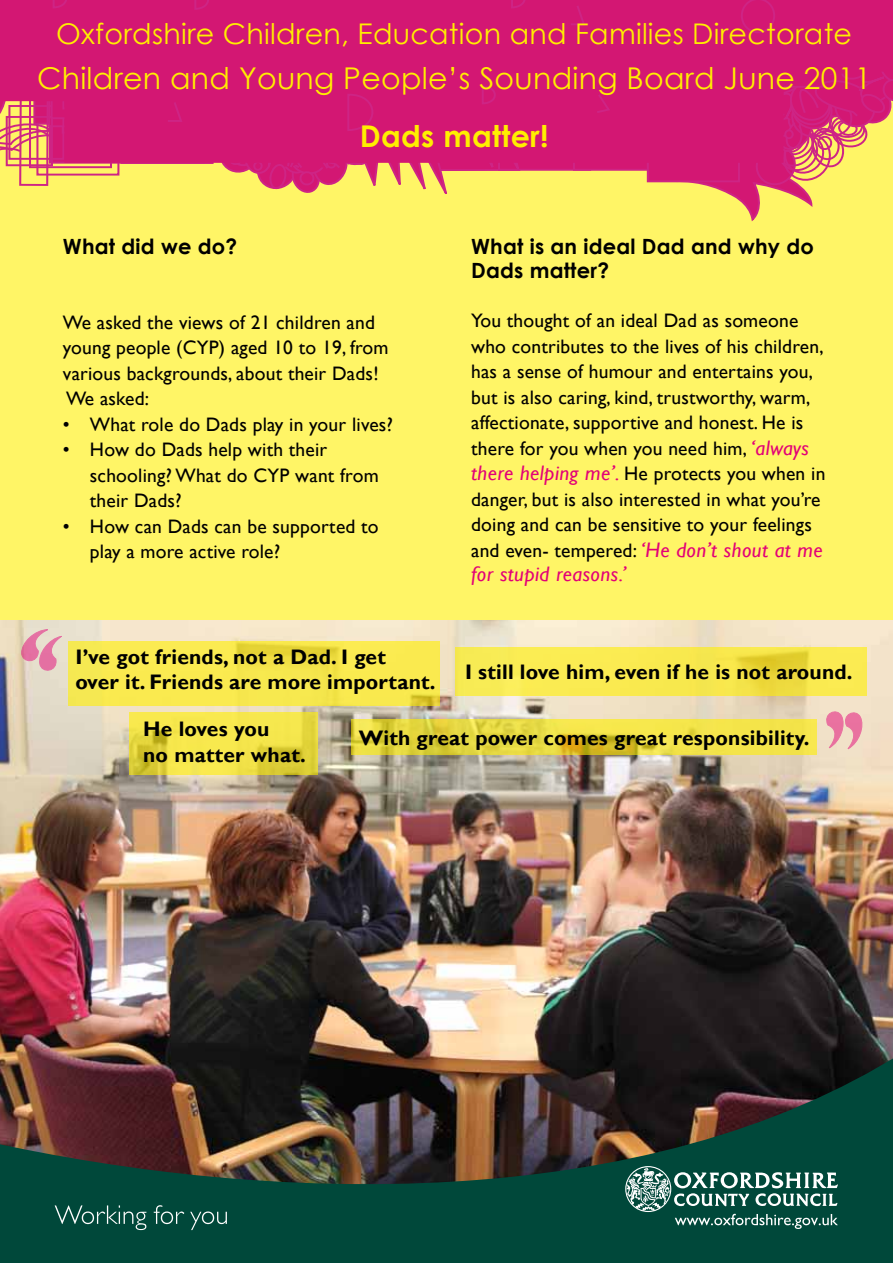
<style>
.page{position:relative;width:893px;height:1263px;background:#fff566}
.page>*{position:absolute;margin:0;border:0;box-sizing:border-box;transform-origin:0 0}
.t1{font:30px "Century Gothic";letter-spacing:.01em;color:#ffef00}
.t2{font:700 30px "Century Gothic";letter-spacing:.01em;color:#ffef00}
.t3{font:28.5px "Century Gothic";letter-spacing:.01em;color:#ffef00}
.t4{font:700 21px/25.5px "Gill Sans";letter-spacing:.01em;color:#000}
.t5{font:700 21px/24px "Century Gothic";letter-spacing:.01em;color:#000}
.t6{font:italic 21px "Gill Sans";letter-spacing:.02em;color:#e20177}
.t7{font:19.5px/25.5px "Gill Sans";letter-spacing:.01em;color:#000}
.s1{font-style:italic;font-size:21px;color:#e20177}
</style>
<div class="page">
<svg style="left:0;top:0;width:893px;height:222px"></svg>
<img style="left:0;top:621px;width:893px;height:430px">
<img style="left:0;top:1051px;width:893px;height:212px">
<svg style="left:625px;top:1166px;width:213px;height:63px"></svg>
<svg style="left:55px;top:1205px;width:172px;height:25px"></svg>
<svg style="left:68px;top:641px;width:372px;height:65px;fill:#faea4f"></svg>
<svg style="left:130px;top:712px;width:188px;height:63px;fill:#f5e64c"></svg>
<svg style="left:455px;top:647px;width:411px;height:49px;fill:#f9ea50"></svg>
<svg style="left:351px;top:720px;width:465px;height:35px;fill:#ede048"></svg>
<svg style="left:21px;top:629px;width:41px;height:45px"></svg>
<svg style="left:822px;top:708px;width:43px;height:41px"></svg>
<h2 class="t3" style="left:56px;top:13px;width:797px">Oxfordshire Children, Education and Families Directorate</h2>
<h1 class="t1" style="left:37px;top:57px;width:836px">Children and Young People’s Sounding Board June 2011</h1>
<h1 class="t2" style="left:360px;top:113px;width:190px">Dads matter!</h1>
<p class="t5" style="left:63px;top:233px;width:176px">What did we do?</p>
<p class="t7" style="left:63px;top:310px;width:327px">We asked the views of 21 children and young people (CYP) aged 10 to 19, from various backgrounds, about their Dads!<br>We asked:</p>
<p class="t7" style="left:63px;top:412px;width:332px">• What role do Dads play in your lives?</p>
<p class="t7" style="left:90px;top:437px;width:290px;text-indent:-27px">• How do Dads help with their schooling? What do CYP want from their Dads?</p>
<p class="t7" style="left:90px;top:514px;width:290px;text-indent:-27px">• How can Dads can be supported to play a more active role?</p>
<p class="t5" style="left:471px;top:233px;width:344px">What is an ideal Dad and why do<br>Dads matter?</p>
<p class="t7" style="left:471px;top:308px;width:356px">You thought of an ideal Dad as someone who contributes to the lives of his children, has a sense of humour and entertains you, but is also caring, kind, trustworthy, warm, affectionate, supportive and honest. He is there for you when you need him, <span class="s1">‘always there helping me’.</span> He protects you when in danger, but is also interested in what you’re doing and can be sensitive to your feelings and even- tempered: <span class="s1">‘He don’t shout at me</span></p>
<p class="t6" style="left:471px;top:562px;width:157px">for stupid reasons.’</p>
<p class="t4" style="left:75px;top:644px;width:362px">I’ve got friends, not a Dad. I get<br>over it. Friends are more important.</p>
<p class="t4" style="left:143px;top:717px;width:164px">He loves you<br>no matter what.</p>
<p class="t4" style="left:465px;top:660px;width:389px">I still love him, even if he is not around.</p>
<p class="t4" style="left:359px;top:726px;width:452px">With great power comes great responsibility.</p>
</div>
